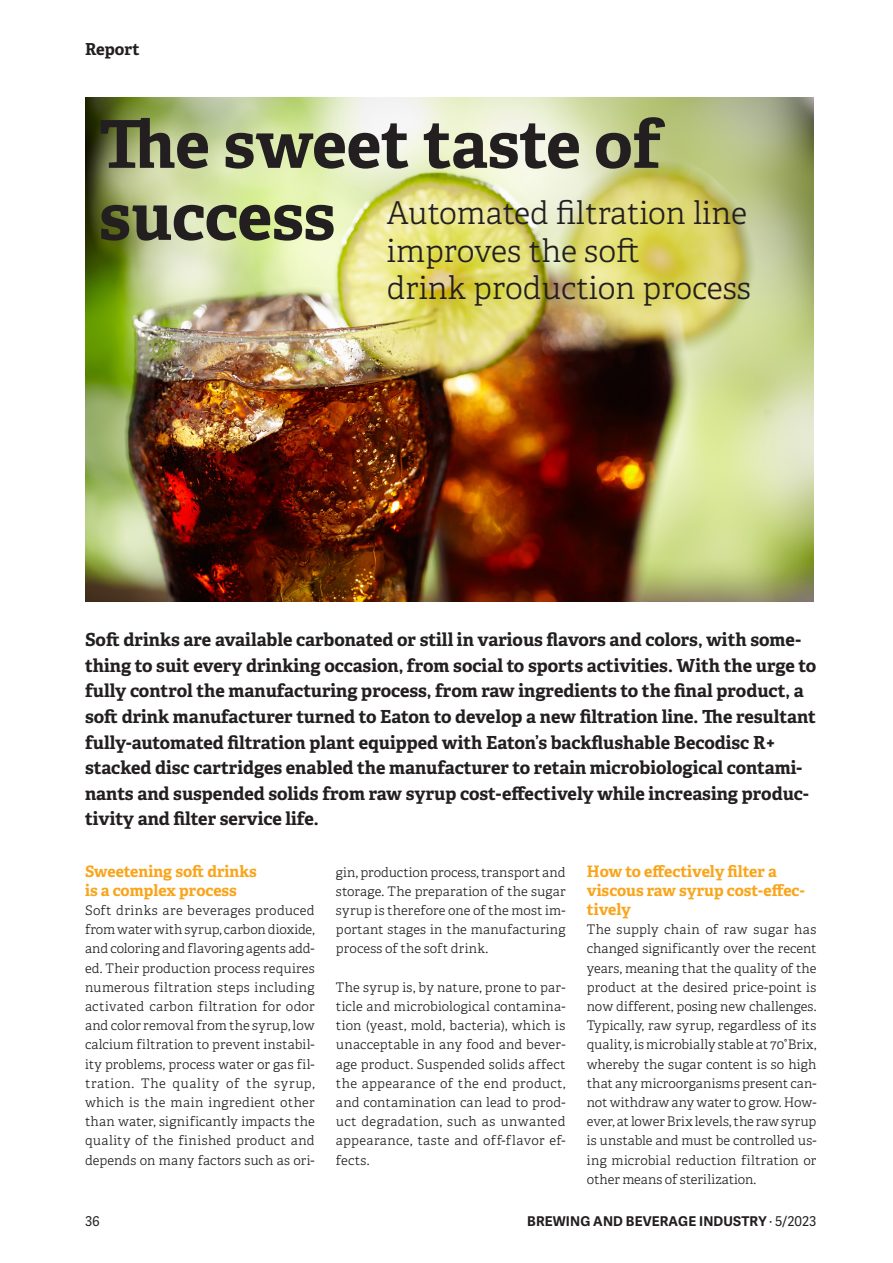
<style>
.page{position:relative;width:893px;height:1263px;background:#fff}
.page>*{position:absolute;margin:0;border:0;box-sizing:border-box;transform-origin:0 0}
.t1{font:700 66px "Adelle";letter-spacing:-.005em;color:#231f20}
.t2{font:300 31.5px/37.5px "Adelle";color:#231f20}
.t3{font:700 18px/25.5px "Adelle";color:#231f20}
.t4{font:700 16.5px "Adelle";letter-spacing:-.005em;color:#231f20}
.t5{font:700 15.75px/19.2px "Adelle";color:#f9a51b}
.t6{font:700 13.5px "Adelle Sans";letter-spacing:.01em;color:#231f20}
.t7{font:13.5px "Adelle Sans";color:#231f20}
.t8{font:300 13.2px/19.2px "Adelle";letter-spacing:.015em;color:#231f20;text-align:justify}
.s1{font-weight:700;font-size:66px}
.s2{font-weight:400}
</style>
<div class="page">
<img style="left:85px;top:98px;width:728px;height:504px">
<p class="t4" style="left:85px;top:39px;width:56px">Report</p>
<h1 class="t1" style="left:99px;top:102px;width:564px">The sweet taste of</h1>
<h2 class="t2" style="left:387px;top:195px;width:365px;text-indent:-288px"><span class="s1">success</span> Automated filtration line improves the soft<br>drink production process</h2>
<p class="t3" style="left:85px;top:627px;width:733px">Soft drinks are available carbonated or still in various flavors and colors, with some&shy;thing to suit every drinking occasion, from social to sports activities. With the urge to fully control the manufacturing process, from raw ingredients to the final product, a soft drink manufacturer turned to Eaton to develop a new filtration line. The resultant fully-automated filtration plant equipped with Eaton’s backflushable Becodisc R+ stacked disc cartridges enabled the manufacturer to retain microbiological contami&shy;nants and suspended solids from raw syrup cost-effectively while increasing produc&shy;tivity and filter service life.</p>
<p class="t5" style="left:85px;top:861px;width:173px">Sweetening soft drinks is a complex process</p>
<p class="t8" style="left:85px;top:901px;width:231px">Soft drinks are beverages produced from water with syrup, carbon dioxide, and coloring and flavoring agents add&shy;ed. Their production process requires numerous filtration steps including activated carbon filtration for odor and color removal from the syrup, low calcium filtration to prevent instabil&shy;ity problems, process water or gas fil&shy;tration. The quality of the syrup, which is the main ingredient other than water, significantly impacts the quality of the finished product and depends on many factors such as ori-</p>
<p class="t8" style="left:336px;top:862px;width:231px">gin, production process, transport and storage. The preparation of the sugar syrup is therefore one of the most im&shy;portant stages in the manufacturing process of the soft drink.</p>
<p class="t8" style="left:336px;top:978px;width:231px">The syrup is, by nature, prone to par&shy;ticle and microbiological contamina&shy;tion (yeast, mold, bacteria), which is unacceptable in any food and bever&shy;age product. Suspended solids affect the appearance of the end product, and contamination can lead to prod&shy;uct degradation, such as unwanted appearance, taste and off-flavor ef&shy;fects.</p>
<p class="t5" style="left:587px;top:861px;width:219px">How to effectively filter a viscous raw syrup cost-effec&shy;tively</p>
<p class="t8" style="left:587px;top:920px;width:231px">The supply chain of raw sugar has changed significantly over the recent years, meaning that the quality of the product at the desired price-point is now different, posing new challenges.<br>Typically, raw syrup, regardless of its quality, is microbially stable at 70°Brix, whereby the sugar content is so high that any microorganisms present can&shy;not withdraw any water to grow. How&shy;ever, at lower Brix levels, the raw syrup is unstable and must be controlled us&shy;ing microbial reduction filtration or other means of sterilization.</p>
<p class="t7" style="left:85px;top:1214px;width:16px">36</p>
<p class="t6" style="left:527px;top:1213px;width:291px">BREWING AND BEVERAGE INDUSTRY <span class="s2">· 5/2023</span></p>
</div>
